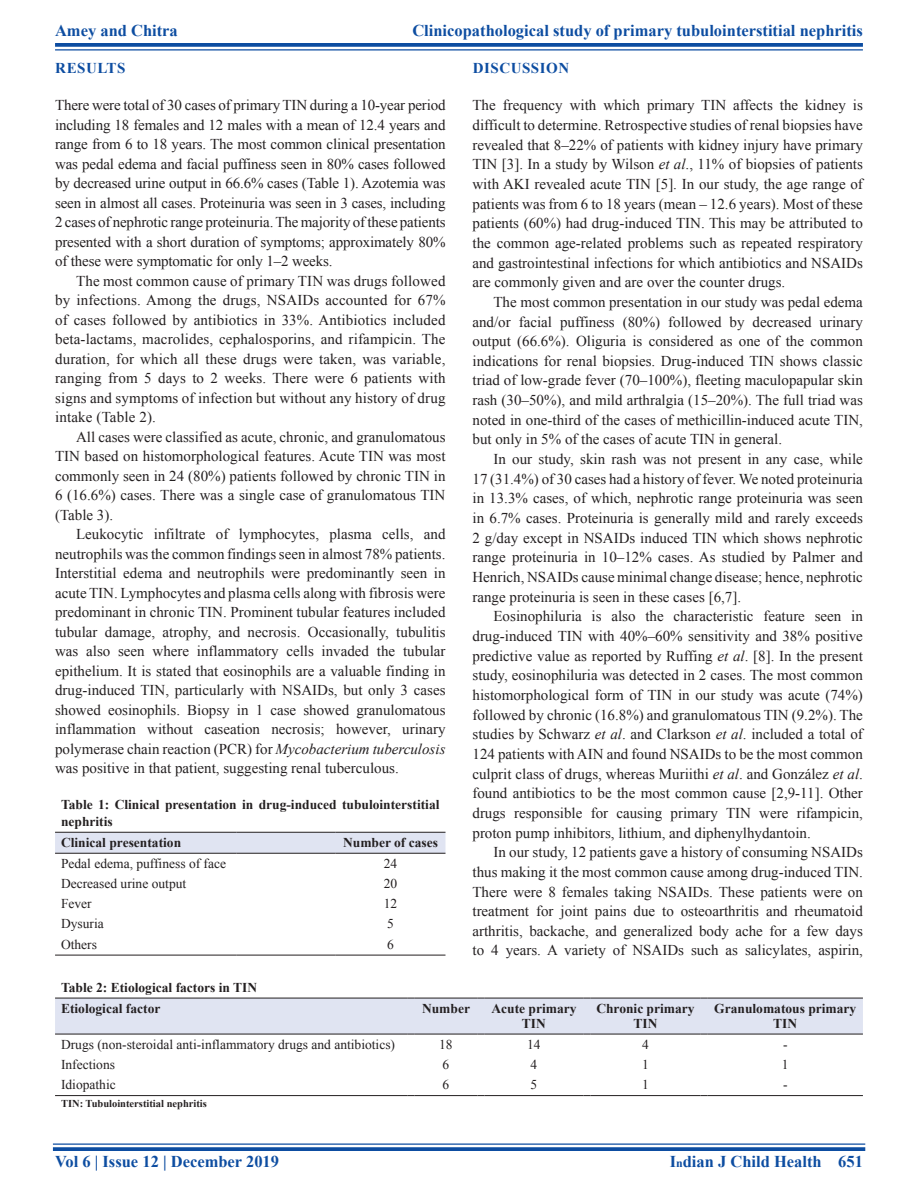
<style>
.page{position:relative;width:918px;height:1188px;background:#fff}
.page>*{position:absolute;margin:0;border:0;box-sizing:border-box;transform-origin:0 0}
.RF{font:700 16.5px "Times New Roman";color:#0d4da1}
.TX{font:15px/19.6px "Times New Roman";color:#231f20;text-align:justify}
.TXFL{font:15px/19.6px "Times New Roman";letter-spacing:-.005em;color:#231f20;text-align:justify}
.t1{font:700 15px "Times New Roman";letter-spacing:.035em;color:#0d4da1}
.TB{font:13.5px "Times New Roman";color:#231f20}
.TCH{font:700 13.5px/15px "Times New Roman";color:#231f20;text-align:center}
.TT{font:700 13.5px/16.5px "Times New Roman";color:#231f20}
.TBL{font:13.5px "Times New Roman";color:#231f20}
.TFN{font:700 10.5px "Times New Roman";color:#231f20}
.s1{font-style:italic}
.s2{font-size:12px}
</style>
<div class="page">
<svg style="left:55px;top:43px;width:808px;height:4px;background:#1b57a6"></svg>
<hr style="left:55px;top:49px;width:808px;height:2px;background:#0d4da1">
<hr style="left:53px;top:1143px;width:812px;height:2px;background:#0d4da1">
<svg style="left:53px;top:1147px;width:812px;height:4px;background:#1b57a6"></svg>
<div style="left:55px;top:833px;width:391px;height:20px;background:#e0e4f2"></div>
<hr style="left:55px;top:955px;width:182px;height:1px;background:#231f20">
<hr style="left:237px;top:955px;width:99px;height:1px;background:#231f20">
<hr style="left:336px;top:955px;width:110px;height:1px;background:#231f20">
<hr style="left:55px;top:832px;width:182px;height:1px;background:#231f20">
<hr style="left:237px;top:832px;width:99px;height:1px;background:#231f20">
<hr style="left:336px;top:832px;width:110px;height:1px;background:#231f20">
<hr style="left:55px;top:853px;width:182px;height:1px;background:#231f20">
<hr style="left:237px;top:853px;width:99px;height:1px;background:#231f20">
<hr style="left:336px;top:853px;width:110px;height:1px;background:#231f20">
<hr style="left:55px;top:1095px;width:352px;height:1px;background:#231f20">
<hr style="left:414px;top:1095px;width:64px;height:1px;background:#231f20">
<hr style="left:485px;top:1095px;width:98px;height:1px;background:#231f20">
<hr style="left:590px;top:1095px;width:111px;height:1px;background:#231f20">
<hr style="left:708px;top:1095px;width:155px;height:1px;background:#231f20">
<svg style="left:55px;top:998px;width:808px;height:37px;background:#d8dce9"></svg>
<hr style="left:708px;top:1034px;width:155px;height:1px;background:#231f20">
<p class="RF" style="left:55px;top:18px;width:124px">Amey and Chitra</p>
<p class="RF" style="left:412px;top:18px;width:452px">Clinicopathological study of primary tubulointerstitial nephritis</p>
<h1 class="t1" style="left:55px;top:57px;width:72px">RESULTS</h1>
<p class="TXFL" style="left:55px;top:95px;width:392px">There were total of 30 cases of primary TIN during a 10-year period including 18 females and 12 males with a mean of 12.4 years and range from 6 to 18 years. The most common clinical presentation was pedal edema and facial puffiness seen in 80% cases followed by decreased urine output in 66.6% cases (Table 1). Azotemia was seen in almost all cases. Proteinuria was seen in 3 cases, including 2 cases of nephrotic range proteinuria. The majority of these patients presented with a short duration of symptoms; approximately 80% of these were symptomatic for only 1–2 weeks.</p>
<p class="TX" style="left:55px;top:270px;width:392px;text-indent:21px">The most common cause of primary TIN was drugs followed by infections. Among the drugs, NSAIDs accounted for 67% of cases followed by antibiotics in 33%. Antibiotics included beta-lactams, macrolides, cephalosporins, and rifampicin. The duration, for which all these drugs were taken, was variable, ranging from 5 days to 2 weeks. There were 6 patients with signs and symptoms of infection but without any history of drug intake (Table 2).</p>
<p class="TX" style="left:55px;top:426px;width:392px;text-indent:21px">All cases were classified as acute, chronic, and granulomatous TIN based on histomorphological features. Acute TIN was most commonly seen in 24 (80%) patients followed by chronic TIN in 6 (16.6%) cases. There was a single case of granulomatous TIN (Table 3).</p>
<p class="TX" style="left:55px;top:524px;width:392px;text-indent:21px">Leukocytic infiltrate of lymphocytes, plasma cells, and neutrophils was the common findings seen in almost 78% patients.<br>Interstitial edema and neutrophils were predominantly seen in acute TIN. Lymphocytes and plasma cells along with fibrosis were predominant in chronic TIN. Prominent tubular features included tubular damage, atrophy, and necrosis. Occasionally, tubulitis was also seen where inflammatory cells invaded the tubular epithelium. It is stated that eosinophils are a valuable finding in drug-induced TIN, particularly with NSAIDs, but only 3 cases showed eosinophils. Biopsy in 1 case showed granulomatous inflammation without caseation necrosis; however, urinary polymerase chain reaction (PCR) for <span class="s1">Mycobacterium tuberculosis </span>was positive in that patient, suggesting renal tuberculous.</p>
<h1 class="t1" style="left:473px;top:57px;width:98px">DISCUSSION</h1>
<p class="TXFL" style="left:472px;top:95px;width:392px">The frequency with which primary TIN affects the kidney is difficult to determine. Retrospective studies of renal biopsies have revealed that 8–22% of patients with kidney injury have primary TIN [3]. In a study by Wilson <span class="s1">et al</span>., 11% of biopsies of patients with AKI revealed acute TIN [5]. In our study, the age range of patients was from 6 to 18 years (mean – 12.6 years). Most of these patients (60%) had drug-induced TIN. This may be attributed to the common age-related problems such as repeated respiratory and gastrointestinal infections for which antibiotics and NSAIDs are commonly given and are over the counter drugs.</p>
<p class="TX" style="left:472px;top:292px;width:392px;text-indent:21px">The most common presentation in our study was pedal edema and/or facial puffiness (80%) followed by decreased urinary output (66.6%). Oliguria is considered as one of the common indications for renal biopsies. Drug-induced TIN shows classic triad of low-grade fever (70–100%), fleeting maculopapular skin rash (30–50%), and mild arthralgia (15–20%). The full triad was noted in one-third of the cases of methicillin-induced acute TIN, but only in 5% of the cases of acute TIN in general.</p>
<p class="TX" style="left:472px;top:449px;width:392px;text-indent:21px">In our study, skin rash was not present in any case, while 17 (31.4%) of 30 cases had a history of fever. We noted proteinuria in 13.3% cases, of which, nephrotic range proteinuria was seen in 6.7% cases. Proteinuria is generally mild and rarely exceeds 2 g/day except in NSAIDs induced TIN which shows nephrotic range proteinuria in 10–12% cases. As studied by Palmer and Henrich, NSAIDs cause minimal change disease; hence, nephrotic range proteinuria is seen in these cases [6,7].</p>
<p class="TX" style="left:472px;top:606px;width:392px;text-indent:21px">Eosinophiluria is also the characteristic feature seen in drug-induced TIN with 40%–60% sensitivity and 38% positive predictive value as reported by Ruffing <span class="s1">et al</span>. [8]. In the present study, eosinophiluria was detected in 2 cases. The most common histomorphological form of TIN in our study was acute (74%) followed by chronic (16.8%) and granulomatous TIN (9.2%). The studies by Schwarz <span class="s1">et al</span>. and Clarkson <span class="s1">et al</span>. included a total of 124 patients with AIN and found NSAIDs to be the most common culprit class of drugs, whereas Muriithi <span class="s1">et al</span>. and González <span class="s1">et al</span>. found antibiotics to be the most common cause [2,9-11]. Other drugs responsible for causing primary TIN were rifampicin, proton pump inhibitors, lithium, and diphenylhydantoin.</p>
<p class="TX" style="left:472px;top:842px;width:392px;text-indent:21px">In our study, 12 patients gave a history of consuming NSAIDs thus making it the most common cause among drug-induced TIN.<br>There were 8 females taking NSAIDs. These patients were on treatment for joint pains due to osteoarthritis and rheumatoid arthritis, backache, and generalized body ache for a few days to 4 years. A variety of NSAIDs such as salicylates, aspirin,</p>
<p class="TT" style="left:61px;top:796px;width:380px">Table 1: Clinical presentation in drug-induced tubulointerstitial nephritis</p>
<p class="TCH" style="left:61px;top:834px;width:122px">Clinical presentation</p>
<p class="TCH" style="left:343px;top:834px;width:96px">Number of cases</p>
<p class="TB" style="left:61px;top:854px;width:167px">Pedal edema, puffiness of face</p>
<p class="TB" style="left:384px;top:854px;width:15px">24</p>
<p class="TB" style="left:61px;top:874px;width:127px">Decreased urine output</p>
<p class="TB" style="left:384px;top:874px;width:15px">20</p>
<p class="TB" style="left:61px;top:894px;width:32px">Fever</p>
<p class="TB" style="left:384px;top:894px;width:15px">12</p>
<p class="TB" style="left:61px;top:914px;width:44px">Dysuria</p>
<p class="TB" style="left:387px;top:914px;width:8px">5</p>
<p class="TBL" style="left:61px;top:935px;width:37px">Others</p>
<p class="TBL" style="left:387px;top:935px;width:8px">6</p>
<p class="TT" style="left:61px;top:978px;width:198px">Table 2: Etiological factors in TIN</p>
<p class="TCH" style="left:61px;top:1000px;width:101px">Etiological factor</p>
<p class="TCH" style="left:422px;top:1000px;width:49px">Number</p>
<p class="TCH" style="left:491px;top:1000px;width:87px">Acute primary<br>TIN</p>
<p class="TCH" style="left:596px;top:1000px;width:100px">Chronic primary<br>TIN</p>
<p class="TCH" style="left:714px;top:1000px;width:144px">Granulomatous primary<br>TIN</p>
<p class="TB" style="left:61px;top:1035px;width:336px">Drugs (non-steroidal anti-inflammatory drugs and antibiotics)</p>
<p class="TB" style="left:439px;top:1035px;width:15px">18</p>
<p class="TB" style="left:527px;top:1035px;width:15px">14</p>
<p class="TB" style="left:642px;top:1035px;width:8px">4</p>
<p class="TB" style="left:783px;top:1035px;width:6px">-</p>
<p class="TB" style="left:61px;top:1055px;width:55px">Infections</p>
<p class="TB" style="left:443px;top:1055px;width:8px">6</p>
<p class="TB" style="left:531px;top:1055px;width:8px">4</p>
<p class="TB" style="left:642px;top:1055px;width:8px">1</p>
<p class="TB" style="left:782px;top:1055px;width:8px">1</p>
<p class="TBL" style="left:61px;top:1075px;width:56px">Idiopathic</p>
<p class="TBL" style="left:443px;top:1075px;width:8px">6</p>
<p class="TBL" style="left:531px;top:1075px;width:8px">5</p>
<p class="TBL" style="left:642px;top:1075px;width:8px">1</p>
<p class="TBL" style="left:783px;top:1075px;width:6px">-</p>
<p class="TFN" style="left:61px;top:1096px;width:147px">TIN: Tubulointerstitial nephritis</p>
<p class="RF" style="left:55px;top:1150px;width:226px">Vol 6 | Issue 12 | December 2019</p>
<p class="RF" style="left:670px;top:1150px;width:195px">I<span class="s2">n</span>dian J Child Health 651</p>
</div>
